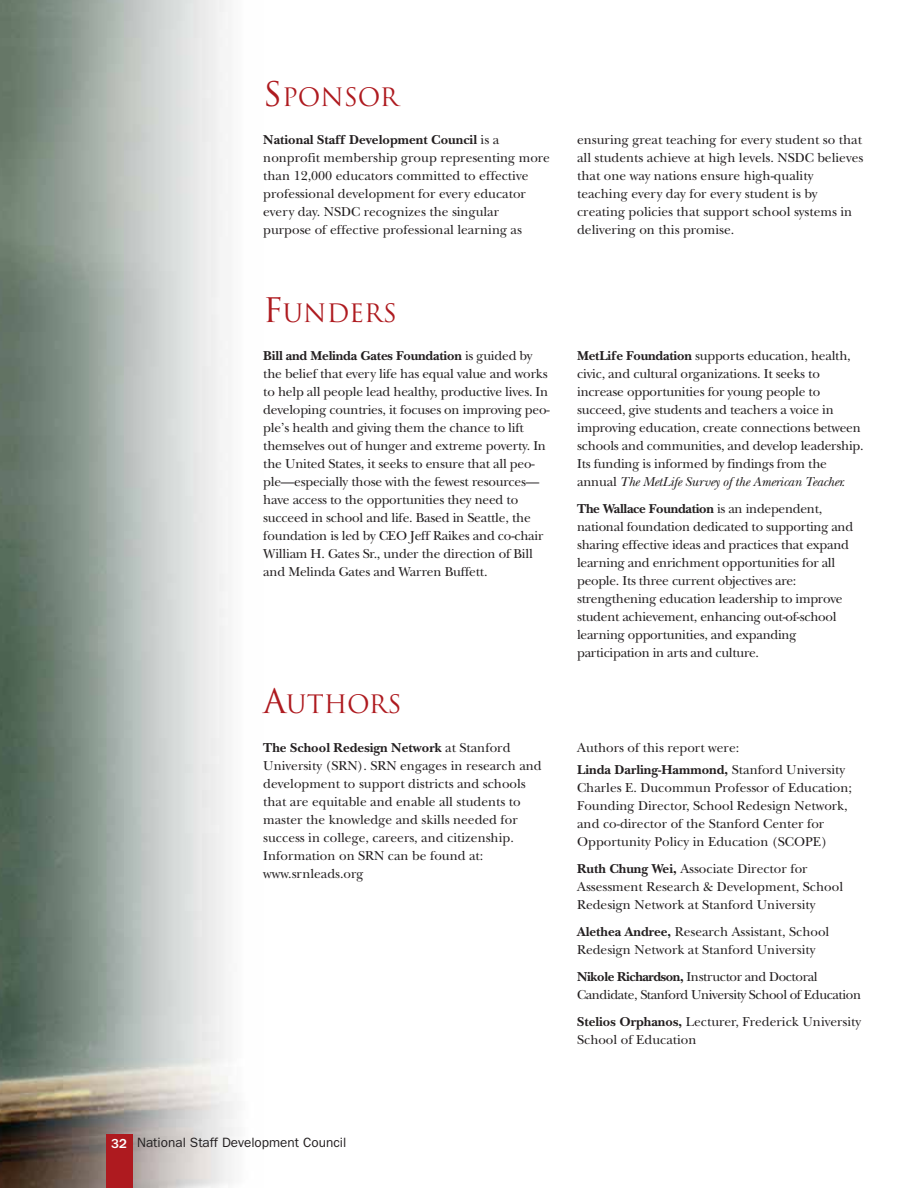
<style>
.page{position:relative;width:918px;height:1188px;background:#fff}
.page>*{position:absolute;margin:0;border:0;box-sizing:border-box;transform-origin:0 0}
.t1{font:24.75px "Trajan";color:#ae1a1f}
.t2{font:13.5px/18px "New Baskerville";letter-spacing:-.015em;color:#231f20}
.t3{font:13.5px "Franklin Gothic LT";color:#231f20}
.s1{font-size:33px}
.s2{font-weight:700}
.s3{font-style:italic}
.s4{font-weight:500;color:#fff}
</style>
<div class="page">
<img style="left:0;top:0;width:235px;height:1188px">
<div style="left:106px;top:1134px;width:27px;height:54px;background:#ae1a1f"></div>
<h1 class="t1" style="left:263px;top:83px;width:137px"><span class="s1">S</span>PONSOR</h1>
<p class="t2" style="left:263px;top:132px;width:288px"><span class="s2">National Staff Development Council</span> is a nonprofit membership group representing more than 12,000 educators committed to effective professional development for every educator every day. NSDC recognizes the singular purpose of effective professional learning as</p>
<p class="t2" style="left:577px;top:132px;width:288px">ensuring great teaching for every student so that all students achieve at high levels. NSDC believes that one way nations ensure high-quality teaching every day for every student is by creating policies that support school systems in delivering on this promise.</p>
<h1 class="t1" style="left:263px;top:299px;width:135px"><span class="s1">F</span>UNDERS</h1>
<p class="t2" style="left:263px;top:348px;width:288px"><span class="s2">Bill and Melinda Gates Foundation</span> is guided by the belief that every life has equal value and works to help all people lead healthy, productive lives. In developing countries, it focuses on improving peo&shy;ple’s health and giving them the chance to lift themselves out of hunger and extreme poverty. In the United States, it seeks to ensure that all peo&shy;ple—especially those with the fewest resources— have access to the opportunities they need to succeed in school and life. Based in Seattle, the foundation is led by CEO Jeff Raikes and co-chair William H. Gates Sr., under the direction of Bill and Melinda Gates and Warren Buffett.</p>
<p class="t2" style="left:577px;top:348px;width:288px"><span class="s2">MetLife Foundation</span> supports education, health, civic, and cultural organizations. It seeks to increase opportunities for young people to succeed, give students and teachers a voice in improving education, create connections between schools and communities, and develop leadership.<br>Its funding is informed by findings from the annual <span class="s3">The MetLife Survey of the American Teacher.</span></p>
<p class="t2" style="left:577px;top:501px;width:278px"><span class="s2">The Wallace Foundation</span> is an independent, national foundation dedicated to supporting and sharing effective ideas and practices that expand learning and enrichment opportunities for all people. Its three current objectives are: strengthening education leadership to improve student achievement, enhancing out-of-school learning opportunities, and expanding participation in arts and culture.</p>
<h1 class="t1" style="left:263px;top:690px;width:140px"><span class="s1">A</span>UTHORS</h1>
<p class="t2" style="left:263px;top:740px;width:280px"><span class="s2">The School Redesign Network</span> at Stanford University (SRN). SRN engages in research and development to support districts and schools that are equitable and enable all students to master the knowledge and skills needed for success in college, careers, and citizenship.<br>Information on SRN can be found at: www.srnleads.org</p>
<p class="t2" style="left:577px;top:738px;width:269px;line-height:22.5px">Authors of this report were:<br><span class="s2">Linda Darling-Hammond,</span> Stanford University</p>
<p class="t2" style="left:577px;top:780px;width:276px">Charles E. Ducommun Professor of Education; Founding Director, School Redesign Network, and co-director of the Stanford Center for Opportunity Policy in Education (SCOPE)</p>
<p class="t2" style="left:577px;top:861px;width:267px"><span class="s2">Ruth Chung Wei,</span> Associate Director for<br>Assessment Research &amp; Development, School<br>Redesign Network at Stanford University</p>
<p class="t2" style="left:577px;top:924px;width:254px"><span class="s2">Alethea Andree,</span> Research Assistant, School<br>Redesign Network at Stanford University</p>
<p class="t2" style="left:577px;top:969px;width:286px"><span class="s2">Nikole Richardson,</span> Instructor and Doctoral<br>Candidate, Stanford University School of Education</p>
<p class="t2" style="left:577px;top:1014px;width:286px"><span class="s2">Stelios Orphanos,</span> Lecturer, Frederick University<br>School of Education</p>
<p class="t3" style="left:111px;top:1138px;width:237px"><span class="s4">32</span> National Staff Development Council</p>
</div>
